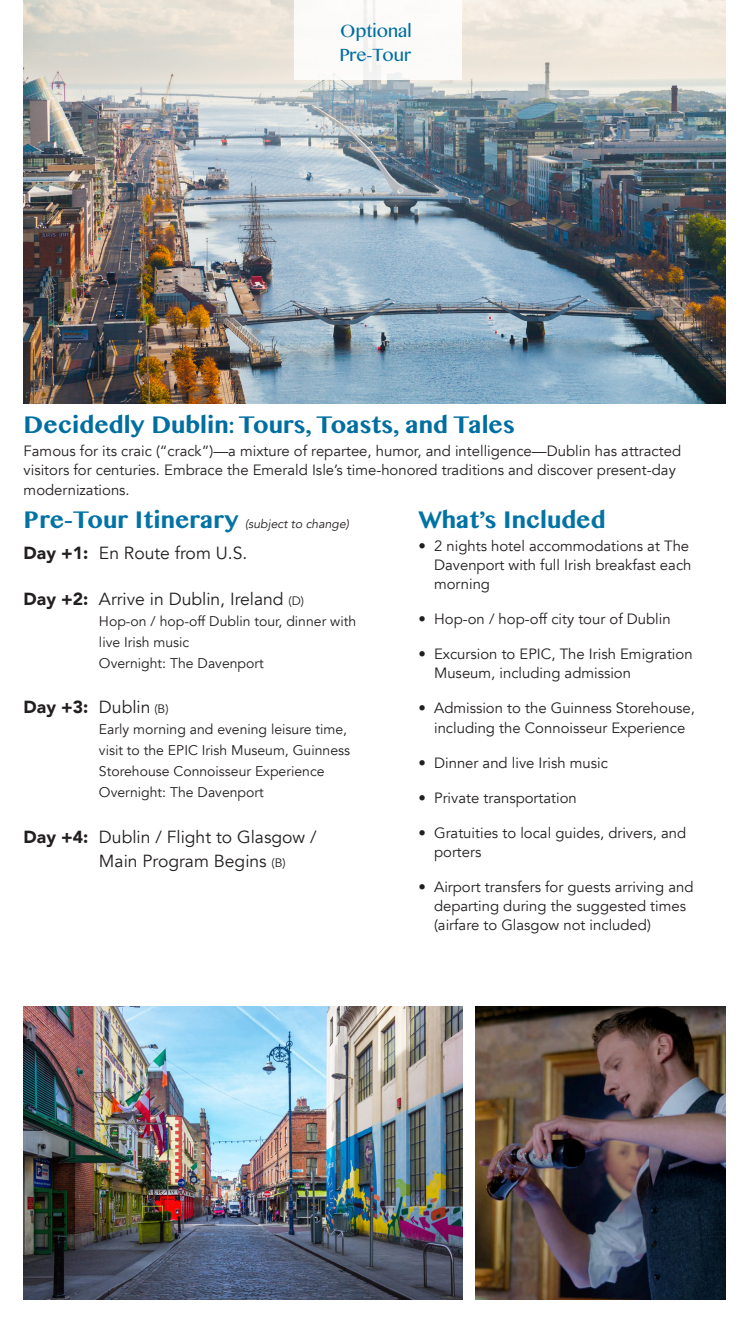
<style>
.page{position:relative;width:749px;height:1323px;background:#fff}
.page>*{position:absolute;margin:0;border:0;box-sizing:border-box;transform-origin:0 0}
.Heading{font:700 28px "Khmer MN";color:#006ea1}
.Heading-2{font:700 28px "Khmer MN";color:#0273a5}
.t1{font:21px "Khmer MN";color:#006ea1}
.Sub_Day{font:17.5px "Avenir";color:#231f20}
.Sub_Day-2{font:900 17.5px "Avenir";color:#231f20}
.t2{font:14.88px/19.2px "Avenir";color:#231f20}
.Sub_Day-3{font:14px "Avenir";color:#231f20}
.Heading-3{font:italic 12.25px "Avenir";color:#231f20}
.s1{font-weight:900}
.s2{font-size:12.25px}
.s3{font-weight:400}
.s4{font-weight:400;font-size:12.25px}
</style>
<div class="page">
<img style="left:24px;top:0;width:700px;height:403px">
<img style="left:24px;top:1006px;width:438px;height:293px">
<img style="left:475px;top:1006px;width:249px;height:293px">
<div style="left:294px;top:0;width:167px;height:79px;background:#fff"></div>
<p class="t1" style="left:340px;top:17px;width:73px">Optional</p>
<p class="t1" style="left:339px;top:42px;width:73px">Pre-Tour</p>
<p class="Heading" style="left:24px;top:407px;width:492px">Decidedly Dublin: Tours, Toasts, and Tales</p>
<p class="t2" style="left:24px;top:442px;width:658px">Famous for its craic (“crack”)—a mixture of repartee, humor, and intelligence—Dublin has attracted visitors for centuries. Embrace the Emerald Isle’s time-honored traditions and discover present-day modernizations.</p>
<p class="Heading-2" style="left:24px;top:502px;width:216px">Pre-Tour Itinerary</p>
<p class="Heading-3" style="left:245px;top:516px;width:105px">(subject to change)</p>
<p class="Sub_Day" style="left:24px;top:543px;width:225px"><span class="s1">Day +1:</span> En Route from U.S.</p>
<p class="Sub_Day" style="left:24px;top:588px;width:282px"><span class="s1">Day +2:</span> Arrive in Dublin, Ireland <span class="s2">(D)</span></p>
<p class="Sub_Day-3" style="left:99px;top:612px;width:258px">Hop-on / hop-off Dublin tour, dinner with</p>
<p class="Sub_Day-3" style="left:99px;top:633px;width:92px">live Irish music</p>
<p class="Sub_Day-3" style="left:99px;top:654px;width:166px">Overnight: The Davenport</p>
<p class="Sub_Day-2" style="left:24px;top:692px;width:146px">Day +3: <span class="s3">Dublin</span> <span class="s4">(B)</span></p>
<p class="Sub_Day-3" style="left:99px;top:721px;width:249px">Early morning and evening leisure time,</p>
<p class="Sub_Day-3" style="left:99px;top:742px;width:252px">visit to the EPIC Irish Museum, Guinness</p>
<p class="Sub_Day-3" style="left:99px;top:763px;width:227px">Storehouse Connoisseur Experience</p>
<p class="Sub_Day-3" style="left:99px;top:784px;width:166px">Overnight: The Davenport</p>
<p class="Sub_Day" style="left:24px;top:826px;width:294px"><span class="s1">Day +4:</span> Dublin / Flight to Glasgow /</p>
<p class="Sub_Day" style="left:99px;top:851px;width:188px">Main Program Begins <span class="s2">(B)</span></p>
<p class="Heading-2" style="left:418px;top:502px;width:189px">What’s Included</p>
<p class="t2" style="left:434px;top:536px;width:259px;text-indent:-16px">• 2 nights hotel accommodations at The<br>Davenport with full Irish breakfast each morning</p>
<p class="t2" style="left:418px;top:610px;width:254px">• Hop-on / hop-off city tour of Dublin</p>
<p class="t2" style="left:434px;top:645px;width:260px;text-indent:-16px">• Excursion to EPIC, The Irish Emigration<br>Museum, including admission</p>
<p class="t2" style="left:418px;top:699px;width:278px;text-align:center">• Admission to the Guinness Storehouse, including the Connoisseur Experience</p>
<p class="t2" style="left:418px;top:753px;width:191px">• Dinner and live Irish music</p>
<p class="t2" style="left:418px;top:788px;width:160px">• Private transportation</p>
<p class="t2" style="left:434px;top:823px;width:253px;text-indent:-16px">• Gratuities to local guides, drivers, and porters</p>
<p class="t2" style="left:434px;top:877px;width:261px;text-indent:-16px">• Airport transfers for guests arriving and departing during the suggested times (airfare to Glasgow not included)</p>
</div>
